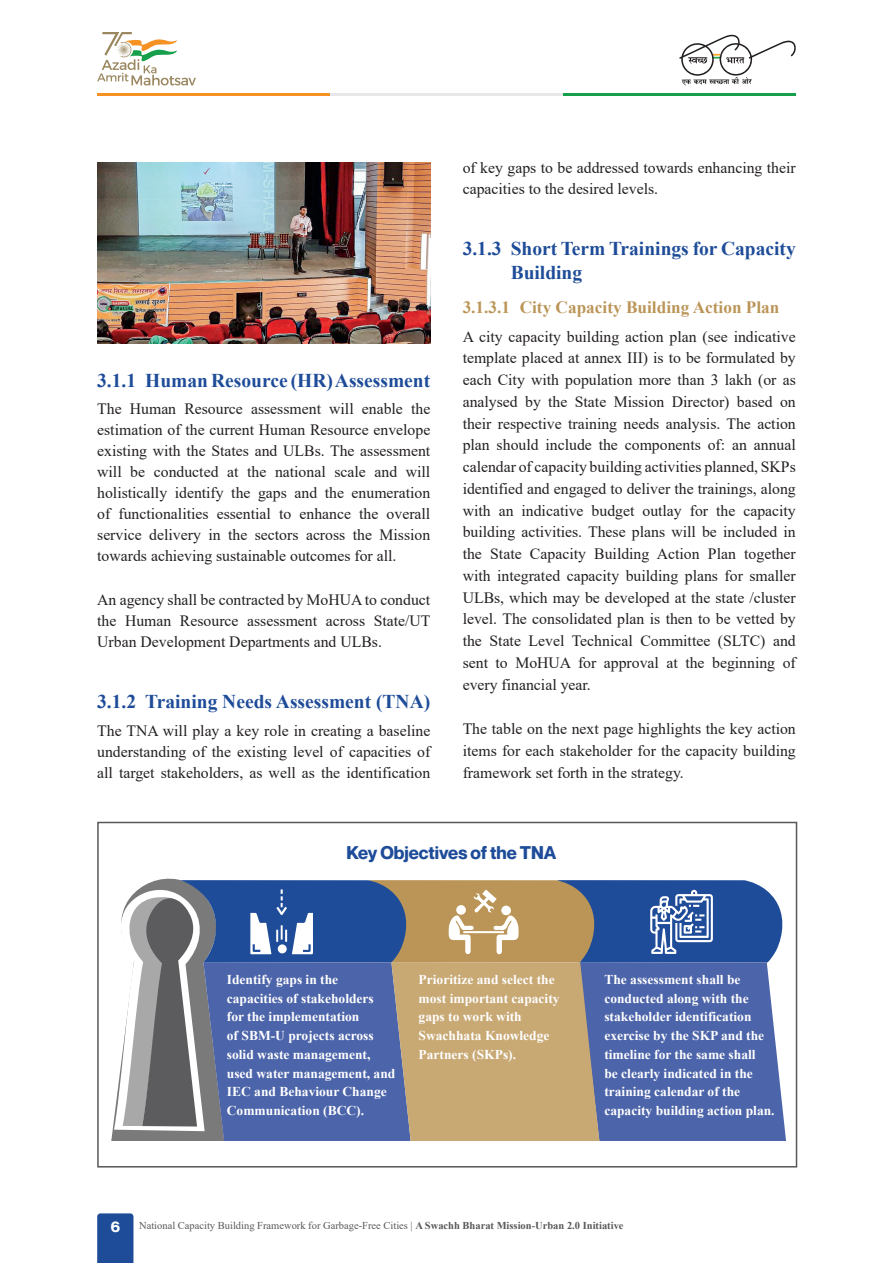
<style>
.page{position:relative;width:893px;height:1263px;background:#fff}
.page>*{position:absolute;margin:0;border:0;box-sizing:border-box;transform-origin:0 0}
.t1{font:700 19.5px/23.4px "Times New Roman";color:#1e4c99}
.t2{font:700 18px "Neue Montreal";color:#1e4c99}
.t3{font:700 17.25px "Times New Roman";color:#bb9557}
.t4{font:15.75px/21.8px "Times New Roman";color:#231f20;text-align:justify}
.t5{font:700 15px "Neue Montreal";color:#fff}
.t6{font:700 13.5px/18.8px "Times New Roman";color:#fff}
.t7{font:10.5px "Times New Roman";color:#57585a}
.s1{font-weight:700}
</style>
<div class="page">
<div style="left:97px;top:1213px;width:36px;height:50px;background:#1e4c99"></div>
<svg style="left:97px;top:32px;width:99px;height:53px"></svg>
<svg style="left:679px;top:35px;width:117px;height:51px"></svg>
<hr style="left:97px;top:93px;width:233px;height:3px;background:#f59223">
<hr style="left:330px;top:93px;width:233px;height:3px;background:#e6e7e9">
<hr style="left:563px;top:93px;width:233px;height:3px;background:#16a04c">
<svg style="left:111px;top:878px;width:675px;height:263px;background:#798097"></svg>
<hr style="left:463px;top:931px;width:41px;height:2px;background:#fff">
<div style="left:456px;top:905px;width:10px;height:10px;background:#fff;border-radius:50%"></div>
<div style="left:501px;top:905px;width:10px;height:10px;background:#fff;border-radius:50%"></div>
<div style="left:97px;top:822px;width:700px;height:345px;border:2px solid #57585a"></div>
<img style="left:97px;top:162px;width:333px;height:181px">
<p class="t1" style="left:97px;top:368px;width:335px">3.1.1 Human Resource (HR) Assessment</p>
<p class="t4" style="left:97px;top:398px;width:335px;line-height:21px">The Human Resource assessment will enable the estimation of the current Human Resource envelope existing with the States and ULBs. The assessment will be conducted at the national scale and will holistically identify the gaps and the enumeration of functionalities essential to enhance the overall service delivery in the sectors across the Mission towards achieving sustainable outcomes for all.</p>
<p class="t4" style="left:97px;top:589px;width:335px;line-height:21px">An agency shall be contracted by MoHUA to conduct the Human Resource assessment across State/UT Urban Development Departments and ULBs.</p>
<p class="t1" style="left:97px;top:690px;width:335px">3.1.2 Training Needs Assessment (TNA)</p>
<p class="t4" style="left:97px;top:720px;width:335px;line-height:21px">The TNA will play a key role in creating a baseline understanding of the existing level of capacities of all target stakeholders, as well as the identification</p>
<p class="t4" style="left:463px;top:157px;width:335px;line-height:21px">of key gaps to be addressed towards enhancing their capacities to the desired levels.</p>
<p class="t1" style="left:511px;top:237px;width:287px;text-indent:-48px">3.1.3 Short Term Trainings for Capacity<br>Building</p>
<p class="t3" style="left:463px;top:298px;width:318px">3.1.3.1 City Capacity Building Action Plan</p>
<p class="t4" style="left:463px;top:325px;width:335px">A city capacity building action plan (see indicative template placed at annex III) is to be formulated by each City with population more than 3 lakh (or as analysed by the State Mission Director) based on their respective training needs analysis. The action plan should include the components of: an annual calendar of capacity building activities planned, SKPs identified and engaged to deliver the trainings, along with an indicative budget outlay for the capacity building activities. These plans will be included in the State Capacity Building Action Plan together with integrated capacity building plans for smaller ULBs, which may be developed at the state /cluster level. The consolidated plan is then to be vetted by the State Level Technical Committee (SLTC) and sent to MoHUA for approval at the beginning of every financial year.</p>
<p class="t4" style="left:463px;top:718px;width:335px">The table on the next page highlights the key action items for each stakeholder for the capacity building framework set forth in the strategy.</p>
<p class="t2" style="left:346px;top:846px;width:211px">Key Objectives of the TNA</p>
<p class="t6" style="left:227px;top:970px;width:170px">Identify gaps in the capacities of stakeholders<br>for the implementation<br>of SBM-U projects across solid waste management, used water management, and<br>IEC and Behaviour Change<br>Communication (BCC).</p>
<p class="t6" style="left:419px;top:970px;width:142px">Prioritize and select the most important capacity gaps to work with<br>Swachhata Knowledge<br>Partners (SKPs).</p>
<p class="t6" style="left:604px;top:970px;width:172px">The assessment shall be conducted along with the stakeholder identification exercise by the SKP and the timeline for the same shall<br>be clearly indicated in the training calendar of the capacity building action plan.</p>
<p class="t5" style="left:111px;top:1221px;width:11px">6</p>
<p class="t7" style="left:139px;top:1220px;width:486px">National Capacity Building Framework for Garbage-Free Cities | <span class="s1">A Swachh Bharat Mission-Urban 2.0 Initiative</span></p>
</div>
